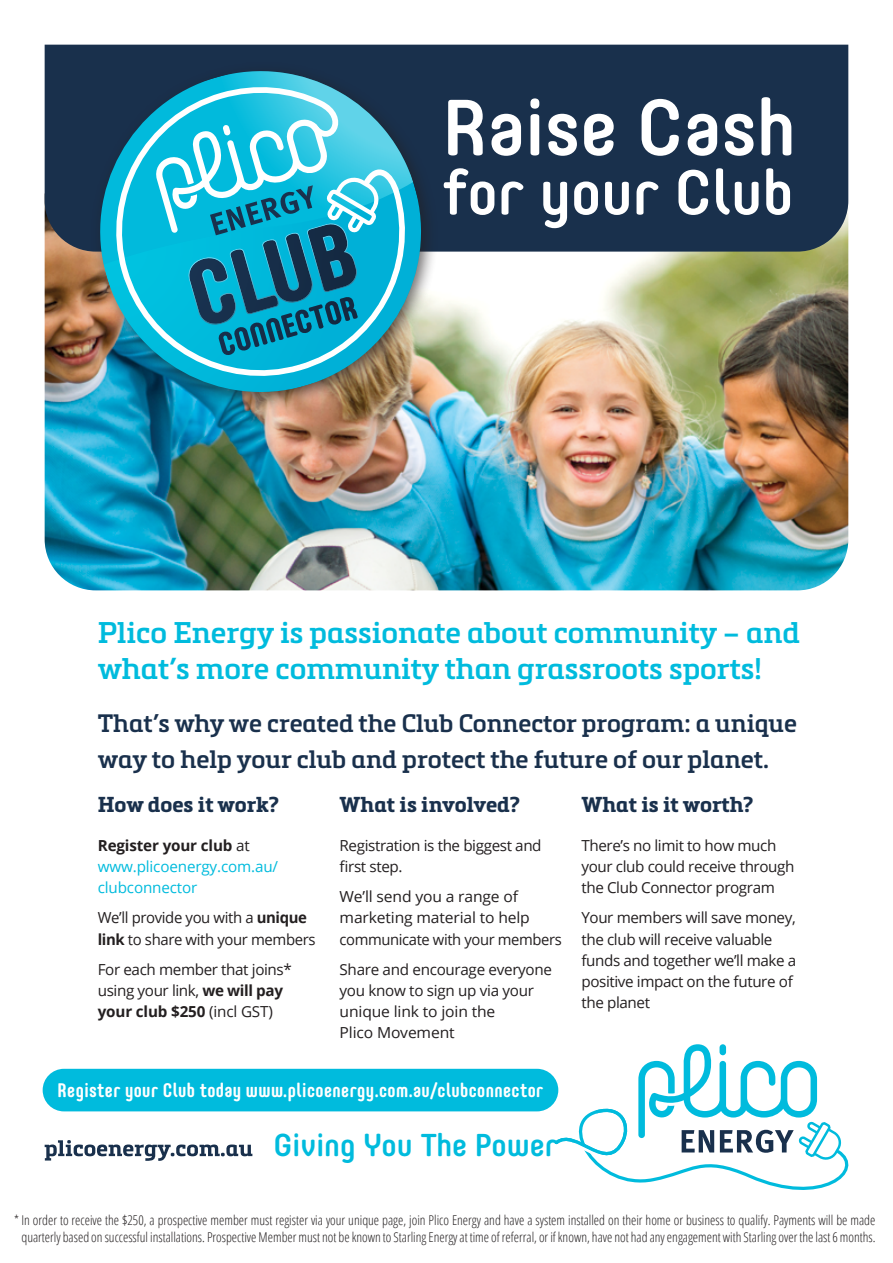
<style>
.page{position:relative;width:893px;height:1263px;background:#fff}
.page>*{position:absolute;margin:0;border:0;box-sizing:border-box;transform-origin:0 0}
.t1{font:500 78.15px "Core Mellow 55";color:#fff}
.t2{font:500 62.25px "Core Mellow 55";color:#fff}
.t3{font:500 31.35px "Core Mellow 55";color:#0bd}
.t4{font:600 29.4px/35.7px "Metronic Slab Pro";color:#0bd}
.t5{font:600 24.75px/35.7px "Metronic Slab Pro";color:#19304c}
.t6{font:700 21.3px "Metronic Slab Pro";color:#19304c}
.t7{font:700 19.5px "Core Mellow 67 Cn";letter-spacing:.02em;color:#fff}
.t8{font:15.15px/21.3px "Open Sans";letter-spacing:-.025em;color:#231f20}
.t9{font:15.15px/21.3px "Open Sans";letter-spacing:-.01em;color:#0bd}
.t10{font:300 condensed 13.5px/16.2px "Open Sans";color:#231f20;text-align:center}
.s1{font-weight:700;color:#231f20}
.s2{color:#231f20}
.s3{font-weight:700}
</style>
<div class="page">
<img style="left:45px;top:252px;width:803px;height:338px">
<div style="left:45px;top:45px;width:803px;height:207px;background:#19304c"></div>
<svg style="left:82px;top:53px;width:357px;height:357px;background:#324053"></svg>
<svg style="left:96px;top:79px;width:329px;height:317px;background:#53545a"></svg>
<img style="left:104px;top:182px;width:335px;height:228px">
<svg style="left:86px;top:71px;width:327px;height:194px;background:#2b87a1"></svg>
<svg style="left:154px;top:118px;width:228px;height:238px;background:#29aac6"></svg>
<svg style="left:552px;top:1044px;width:296px;height:146px"></svg>
<svg style="left:45px;top:1140px;width:207px;height:21px"></svg>
<div style="left:43px;top:1069px;width:515px;height:42px;background:#0bd;border-radius:21px"></div>
<h1 class="t1" style="left:442px;top:68px;width:355px">Raise Cash</h1>
<h2 class="t2" style="left:442px;top:145px;width:352px">for your Club</h2>
<h3 class="t4" style="left:98px;top:614px;width:704px">Plico Energy is passionate about community – and what’s more community than grassroots sports!</h3>
<h3 class="t5" style="left:98px;top:705px;width:701px">That’s why we created the Club Connector program: a unique way to help your club and protect the future of our planet.</h3>
<h3 class="t6" style="left:98px;top:791px;width:183px">How does it work?</h3>
<p class="t9" style="left:98px;top:834px;width:182px"><span class="s1">Register your club</span> <span class="s2">at </span>www.plicoenergy.com.au/ clubconnector</p>
<p class="t8" style="left:98px;top:907px;width:219px">We’ll provide you with a <span class="s3">unique link</span> to share with your members</p>
<p class="t8" style="left:98px;top:958px;width:196px">For each member that joins* using your link, <span class="s3">we will pay your club $250</span> (incl GST)</p>
<h3 class="t6" style="left:340px;top:791px;width:182px">What is involved?</h3>
<p class="t8" style="left:340px;top:834px;width:204px">Registration is the biggest and first step.</p>
<p class="t8" style="left:340px;top:885px;width:224px">We’ll send you a range of marketing material to help communicate with your members</p>
<p class="t8" style="left:340px;top:958px;width:214px">Share and encourage everyone you know to sign up via your unique link to join the<br>Plico Movement</p>
<p class="t7" style="left:58px;top:1076px;width:487px">Register your Club today www.plicoenergy.com.au/clubconnector</p>
<h3 class="t3" style="left:273px;top:1121px;width:286px">Giving You The Power</h3>
<h3 class="t6" style="left:581px;top:791px;width:174px">What is it worth?</h3>
<p class="t8" style="left:581px;top:834px;width:215px">There’s no limit to how much your club could receive through the Club Connector program</p>
<p class="t8" style="left:581px;top:907px;width:216px">Your members will save money, the club will receive valuable funds and together we’ll make a positive impact on the future of the planet</p>
<p class="t10" style="left:14px;top:1212px;width:863px">* In order to receive the $250, a prospective member must register via your unique page, join Plico Energy and have a system installed on their home or business to qualify. Payments will be made quarterly based on successful installations. Prospective Member must not be known to Starling Energy at time of referral, or if known, have not had any engagement with Starling over the last 6 months.</p>
</div>
